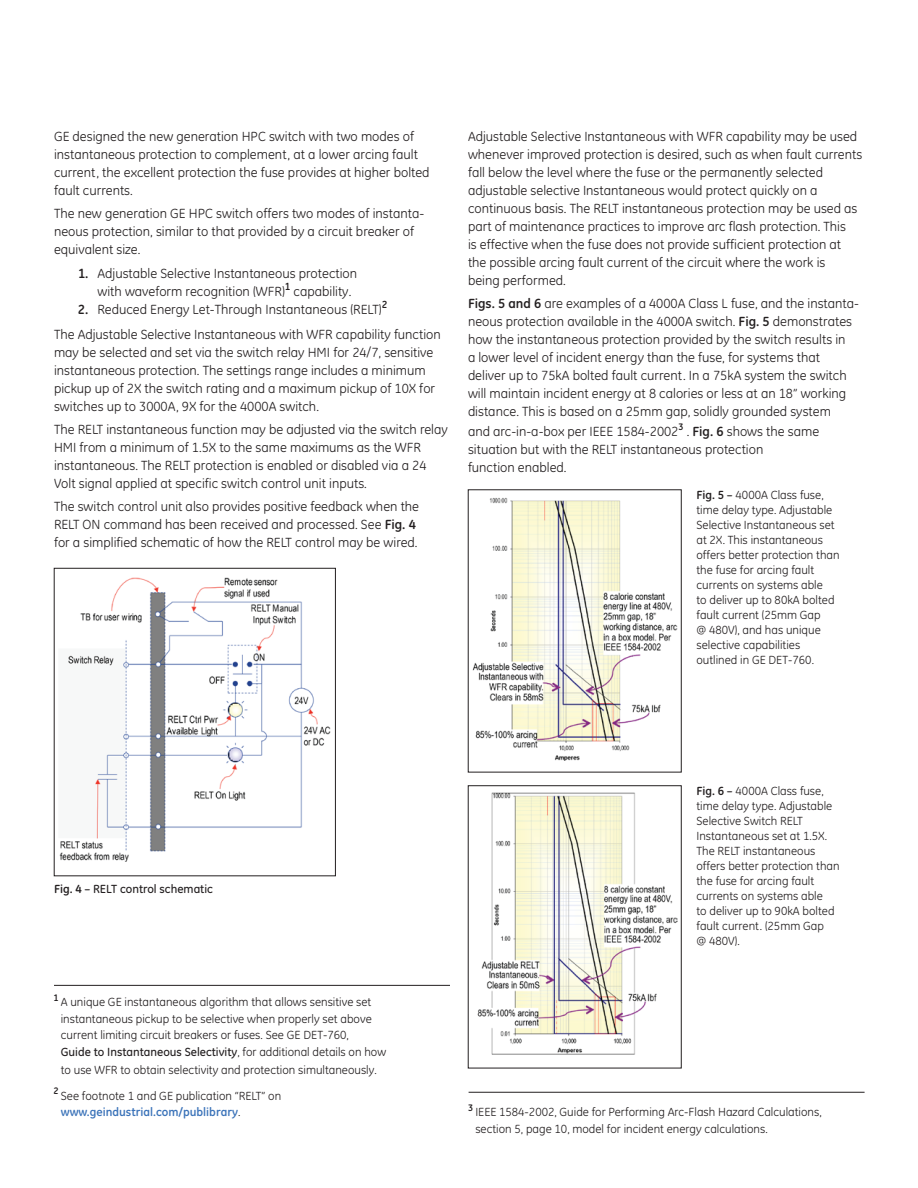
<style>
.page{position:relative;width:918px;height:1188px;background:#fff}
.page>*{position:absolute;margin:0;border:0;box-sizing:border-box;transform-origin:0 0}
.t1{font:13.5px/18px "GE Inspira";color:#231f20}
.t2{font:12px/15px "GE Inspira";color:#231f20}
.t3{font:500 12px "GE Inspira";color:#231f20}
.t4{font:700 9.6px "GE Inspira";color:#231f20}
.s1{font-weight:700}
.s2{font-weight:500}
.s3{font-weight:700;color:#3b73b9}
</style>
<div class="page">
<img style="left:59px;top:577px;width:272px;height:285px">
<div style="left:54px;top:568px;width:282px;height:308px;border:1px solid #231f20"></div>
<hr style="left:54px;top:985px;width:396px;height:1px;background:#231f20">
<hr style="left:469px;top:1092px;width:396px;height:1px;background:#231f20">
<img style="left:472px;top:497px;width:205px;height:264px">
<img style="left:477px;top:793px;width:200px;height:262px">
<p class="t1" style="left:54px;top:127px;width:377px">GE designed the new generation HPC switch with two modes of instantaneous protection to complement, at a lower arcing fault current, the excellent protection the fuse provides at higher bolted fault currents.</p>
<p class="t1" style="left:54px;top:205px;width:372px">The new generation GE HPC switch offers two modes of instanta&shy;neous protection, similar to that provided by a circuit breaker of equivalent size.</p>
<p class="t1" style="left:97px;top:264px;width:261px;text-indent:-19px"><span class="s1">1.</span> Adjustable Selective Instantaneous protection with waveform recognition (WFR)<sup>1</sup> capability.</p>
<p class="t1" style="left:54px;top:297px;width:388px;line-height:24.8px;text-indent:24px"><span class="s1">2.</span> Reduced Energy Let-Through Instantaneous (RELT)<sup>2<br></sup>The Adjustable Selective Instantaneous with WFR capability function</p>
<p class="t1" style="left:54px;top:343px;width:383px">may be selected and set via the switch relay HMI for 24/7, sensitive instantaneous protection. The settings range includes a minimum pickup up of 2X the switch rating and a maximum pickup of 10X for switches up to 3000A, 9X for the 4000A switch.</p>
<p class="t1" style="left:54px;top:420px;width:395px">The RELT instantaneous function may be adjusted via the switch relay HMI from a minimum of 1.5X to the same maximums as the WFR instantaneous. The RELT protection is enabled or disabled via a 24<br>Volt signal applied at specific switch control unit inputs.</p>
<p class="t1" style="left:54px;top:498px;width:367px">The switch control unit also provides positive feedback when the<br>RELT ON command has been received and processed. See <span class="s1">Fig. 4 </span>for a simplified schematic of how the RELT control may be wired.</p>
<p class="t1" style="left:468px;top:127px;width:396px">Adjustable Selective Instantaneous with WFR capability may be used whenever improved protection is desired, such as when fault currents fall below the level where the fuse or the permanently selected adjustable selective Instantaneous would protect quickly on a continuous basis. The RELT instantaneous protection may be used as part of maintenance practices to improve arc flash protection. This<br>is effective when the fuse does not provide sufficient protection at the possible arcing fault current of the circuit where the work is<br>being performed.</p>
<p class="t1" style="left:468px;top:295px;width:393px"><span class="s1">Figs. 5 and 6</span> are examples of a 4000A Class L fuse, and the instanta&shy;neous protection available in the 4000A switch. <span class="s1">Fig. 5</span> demonstrates how the instantaneous protection provided by the switch results in<br>a lower level of incident energy than the fuse, for systems that deliver up to 75kA bolted fault current. In a 75kA system the switch will maintain incident energy at 8 calories or less at an 18” working distance. This is based on a 25mm gap, solidly grounded system</p>
<p class="t1" style="left:468px;top:422px;width:353px">and arc-in-a-box per IEEE 1584-2002<sup>3</sup> . <span class="s1">Fig. 6</span> shows the same situation but with the RELT instantaneous protection<br>function enabled.</p>
<p class="t2" style="left:696px;top:488px;width:145px"><span class="s1">Fig. 5</span> <span class="s2">–</span> 4000A Class fuse, time delay type. Adjustable<br>Selective Instantaneous set at 2X. This instantaneous offers better protection than the fuse for arcing fault currents on systems able<br>to deliver up to 80kA bolted fault current (25mm Gap<br>@ 480V), and has unique selective capabilities outlined in GE DET-760.</p>
<p class="t3" style="left:54px;top:882px;width:161px"><span class="s1">Fig. 4</span> – RELT control schematic</p>
<p class="t4" style="left:53px;top:991px;width:7px">1</p>
<p class="t2" style="left:61px;top:994px;width:327px;line-height:16.5px">A unique GE instantaneous algorithm that allows sensitive set instantaneous pickup to be selective when properly set above current limiting circuit breakers or fuses. See GE DET-760,<br><span class="s2">Guide to Instantaneous Selectivity</span>, for additional details on how</p>
<p class="t2" style="left:61px;top:1062px;width:318px">to use WFR to obtain selectivity and protection simultaneously.</p>
<p class="t4" style="left:53px;top:1085px;width:7px">2</p>
<p class="t2" style="left:61px;top:1088px;width:222px;line-height:16.5px">See footnote 1 and GE publication “RELT” on <span class="s3">www.geindustrial.com/publibrary</span>.</p>
<p class="t2" style="left:696px;top:783px;width:145px"><span class="s1">Fig. 6</span> <span class="s2">–</span> 4000A Class fuse, time delay type. Adjustable<br>Selective Switch RELT<br>Instantaneous set at 1.5X.<br>The RELT instantaneous offers better protection than the fuse for arcing fault currents on systems able<br>to deliver up to 90kA bolted fault current. (25mm Gap<br>@ 480V).</p>
<p class="t4" style="left:468px;top:1101px;width:7px">3</p>
<p class="t2" style="left:475px;top:1104px;width:348px;line-height:16.5px">IEEE 1584-2002, Guide for Performing Arc-Flash Hazard Calculations, section 5, page 10, model for incident energy calculations.</p>
</div>
